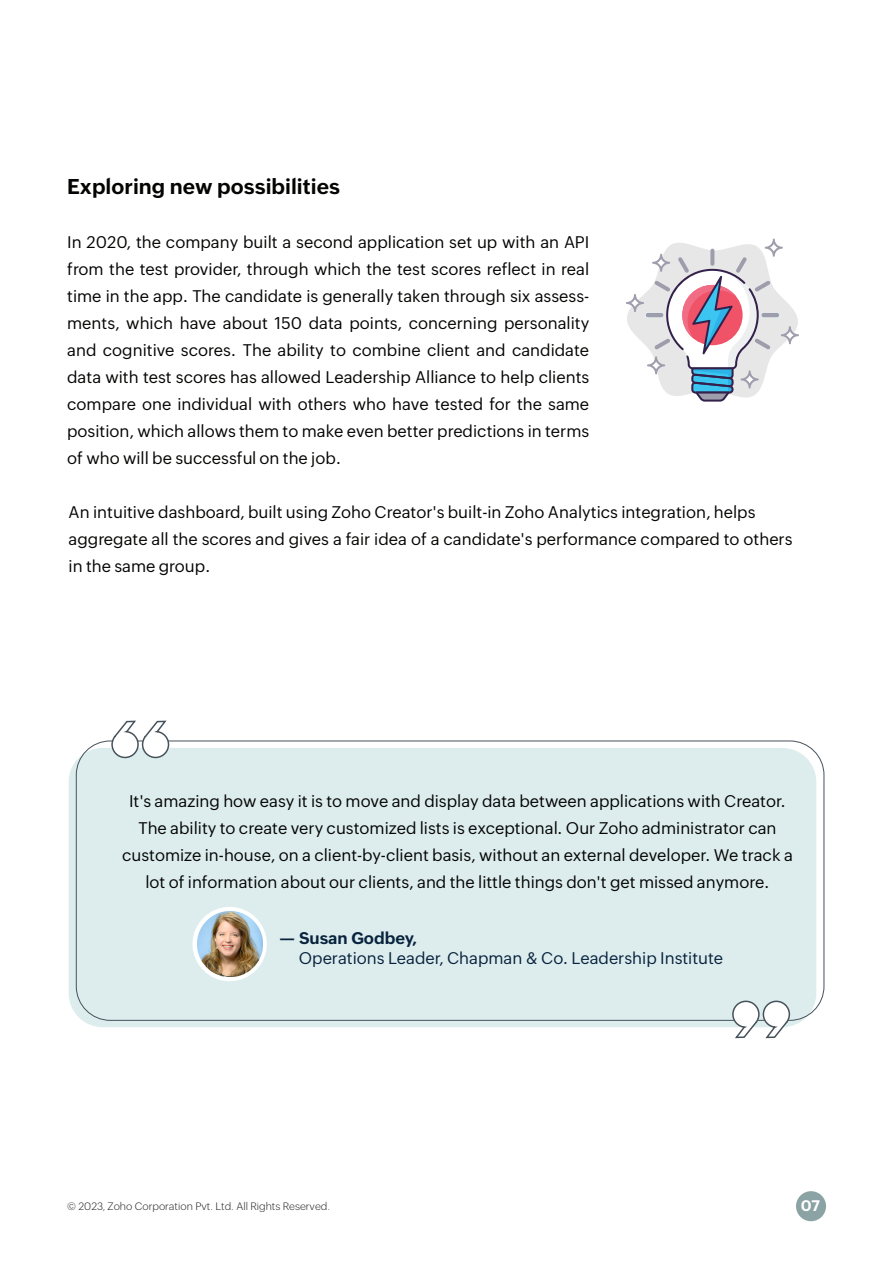
<style>
.page{position:relative;width:893px;height:1263px;background:#fff}
.page>*{position:absolute;margin:0;border:0;box-sizing:border-box;transform-origin:0 0}
.t1{font:700 21px "Zoho Puvi";color:#040503}
.t2{font:16.5px/27px "Zoho Puvi";color:#040503;text-align:justify}
.t3{font:16.5px "Zoho Puvi";color:#08233d}
.t4{font:700 16.5px "Zoho Puvi";color:#08233d}
.t5{font:700 15px "Zoho Puvi";color:#fff}
.t6{font:300 10.5px "Zoho Puvi";color:#231f20}
</style>
<div class="page">
<div style="left:796px;top:1191px;width:30px;height:30px;background:#8ca3a5;border-radius:50%"></div>
<div style="left:69px;top:748px;width:747px;height:279px;background:#ddedee;border-radius:34px"></div>
<svg style="left:111px;top:720px;width:58px;height:39px"></svg>
<svg style="left:733px;top:1000px;width:58px;height:39px"></svg>
<svg style="left:192px;top:907px;width:75px;height:74px"></svg>
<img style="left:197px;top:912px;width:65px;height:64px">
<svg style="left:626px;top:238px;width:173px;height:164px"></svg>
<p class="t1" style="left:67px;top:170px;width:274px">Exploring new possibilities</p>
<p class="t2" style="left:67px;top:227px;width:524px">In 2020, the company built a second application set up with an API from the test provider, through which the test scores reflect in real time in the app. The candidate is generally taken through six assess&shy;ments, which have about 150 data points, concerning personality and cognitive scores. The ability to combine client and candidate data with test scores has allowed Leadership Alliance to help clients compare one individual with others who have tested for the same position, which allows them to make even better predictions in terms of who will be successful on the job.</p>
<p class="t2" style="left:69px;top:497px;width:725px;text-align:left">An intuitive dashboard, built using Zoho Creator's built-in Zoho Analytics integration, helps aggregate all the scores and gives a fair idea of a candidate's performance compared to others in the same group.</p>
<p class="t2" style="left:122px;top:786px;width:672px;text-align:center">It's amazing how easy it is to move and display data between applications with Creator.<br>The ability to create very customized lists is exceptional. Our Zoho administrator can customize in-house, on a client-by-client basis, without an external developer. We track a lot of information about our clients, and the little things don't get missed anymore.</p>
<p class="t4" style="left:279px;top:925px;width:140px">— Susan Godbey,</p>
<p class="t3" style="left:299px;top:945px;width:426px">Operations Leader, Chapman &amp; Co. Leadership Institute</p>
<p class="t6" style="left:67px;top:1198px;width:265px">© 2023, Zoho Corporation Pvt. Ltd. All Rights Reserved.</p>
<p class="t5" style="left:801px;top:1194px;width:21px">07</p>
</div>
